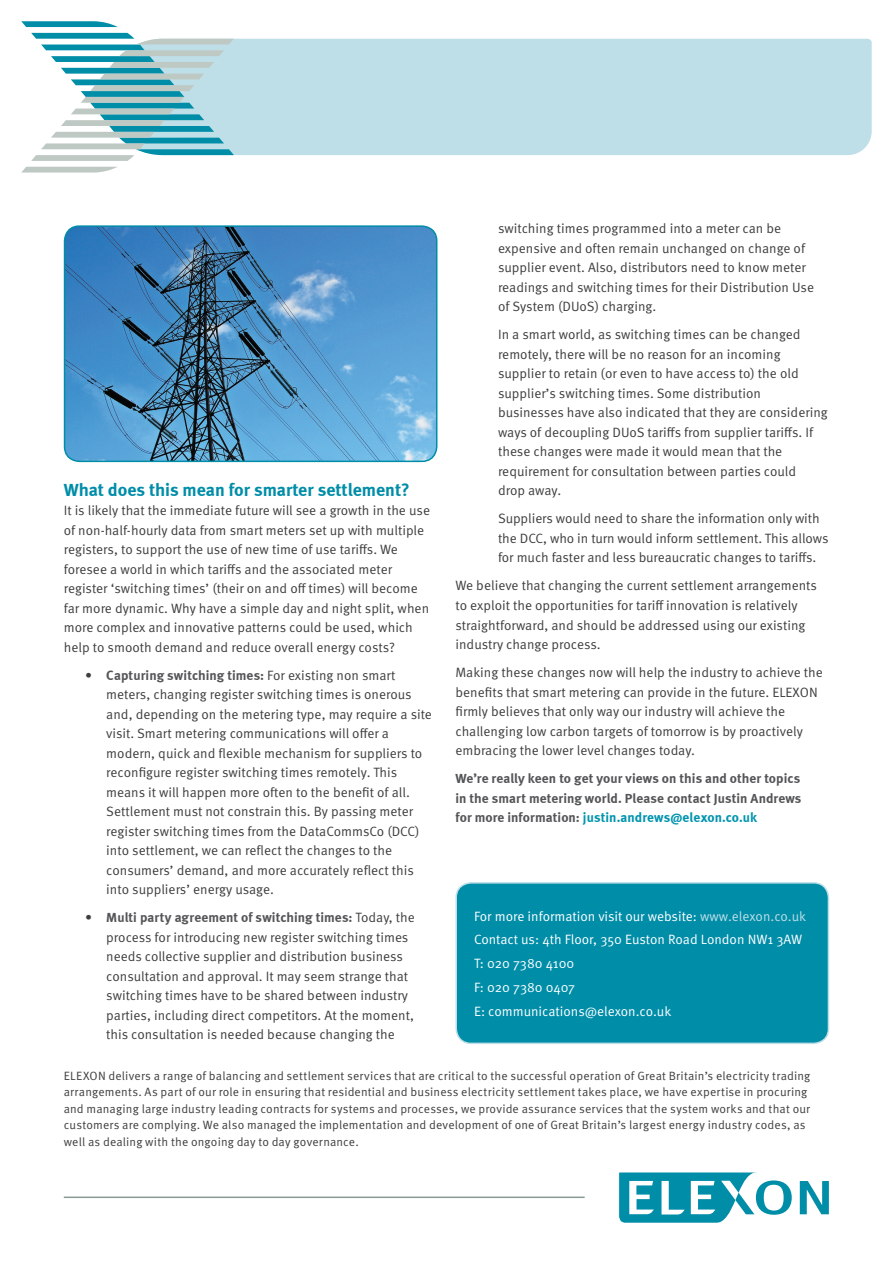
<style>
.page{position:relative;width:893px;height:1263px;background:#fff}
.page>*{position:absolute;margin:0;border:0;box-sizing:border-box;transform-origin:0 0}
.Body_copy{font:18px "Meta Bold LF";color:#008da8}
.Bullets{font:13.5px/19.5px "Meta OT";color:#3e3e3f}
.Body_copy-2{font:13.5px/19.5px "Meta OT";color:#3e3e3f}
.Additional_Bullets_p{font:13.5px/19.5px "Meta OT";letter-spacing:-.005em;color:#3e3e3f}
.Contact_details{font:13.5px "Meta OT";color:#fff}
.Body_copy-3{font:13.5px/19.5px "Meta Bold LF";letter-spacing:.005em;color:#545557;text-align:justify}
.Section_heading{font:12px/16.5px "Meta OT";letter-spacing:.01em;color:#3e3e3f}
.s1{font-family:"Meta Bold LF";color:#545557}
.s2{color:#0094af}
.s3{color:#bfdfe8}
</style>
<div class="page">
<div style="left:234px;top:39px;width:638px;height:116px;background:#bfdfe8"></div>
<svg style="left:21px;top:21px;width:97px;height:6px"></svg>
<svg style="left:21px;top:167px;width:96px;height:6px"></svg>
<svg style="left:31px;top:33px;width:203px;height:128px"></svg>
<svg style="left:618px;top:1172px;width:211px;height:50px"></svg>
<img style="left:65px;top:227px;width:372px;height:234px">
<div style="left:64px;top:225px;width:373px;height:237px;border:2px solid #008da8;border-radius:15px"></div>
<hr style="left:64px;top:1196px;width:521px;height:2px;background:#8b9b92">
<div style="left:456px;top:883px;width:372px;height:160px;background:#008da8;border-radius:15px"></div>
<div style="left:455px;top:882px;width:374px;height:162px;border:2px solid #bfdfe8;border-radius:15px"></div>
<p class="Body_copy" style="left:64px;top:479px;width:347px">What does this mean for smarter settlement?</p>
<p class="Body_copy-2" style="left:64px;top:501px;width:368px">It is likely that the immediate future will see a growth in the use of non-half-hourly data from smart meters set up with multiple registers, to support the use of new time of use tariffs. We foresee a world in which tariffs and the associated meter register ‘switching times’ (their on and off times) will become far more dynamic. Why have a simple day and night split, when more complex and innovative patterns could be used, which help to smooth demand and reduce overall energy costs?</p>
<p class="Bullets" style="left:106px;top:666px;width:327px;text-indent:-21px">• <span class="s1">Capturing switching times:</span> For existing non smart meters, changing register switching times is onerous and, depending on the metering type, may require a site visit. Smart metering communications will offer a modern, quick and flexible mechanism for suppliers to reconfigure register switching times remotely. This means it will happen more often to the benefit of all.<br>Settlement must not constrain this. By passing meter register switching times from the DataCommsCo (DCC) into settlement, we can reflect the changes to the consumers’ demand, and more accurately reflect this into suppliers’ energy usage.</p>
<p class="Bullets" style="left:106px;top:908px;width:310px;text-indent:-21px">• <span class="s1">Multi party agreement of switching times:</span> Today, the process for introducing new register switching times needs collective supplier and distribution business consultation and approval. It may seem strange that switching times have to be shared between industry parties, including direct competitors. At the moment, this consultation is needed because changing the</p>
<p class="Bullets" style="left:498px;top:219px;width:318px">switching times programmed into a meter can be expensive and often remain unchanged on change of supplier event. Also, distributors need to know meter readings and switching times for their Distribution Use of System (DUoS) charging.</p>
<p class="Additional_Bullets_p" style="left:498px;top:325px;width:331px">In a smart world, as switching times can be changed remotely, there will be no reason for an incoming supplier to retain (or even to have access to) the old supplier’s switching times. Some distribution businesses have also indicated that they are considering ways of decoupling DUoS tariffs from supplier tariffs. If these changes were made it would mean that the requirement for consultation between parties could<br>drop away.</p>
<p class="Additional_Bullets_p" style="left:498px;top:509px;width:332px">Suppliers would need to share the information only with the DCC, who in turn would inform settlement. This allows for much faster and less bureaucratic changes to tariffs.</p>
<p class="Body_copy-2" style="left:455px;top:576px;width:363px">We believe that changing the current settlement arrangements to exploit the opportunities for tariff innovation is relatively straightforward, and should be addressed using our existing industry change process.</p>
<p class="Body_copy-2" style="left:455px;top:663px;width:369px">Making these changes now will help the industry to achieve the benefits that smart metering can provide in the future. ELEXON firmly believes that only way our industry will achieve the challenging low carbon targets of tomorrow is by proactively embracing the lower level changes today.</p>
<p class="Body_copy-3" style="left:455px;top:768px;width:347px">We’re really keen to get your views on this and other topics in the smart metering world. Please contact Justin Andrews for more information: <span class="s2">justin.andrews@elexon.co.uk</span></p>
<p class="Contact_details" style="left:474px;top:908px;width:334px">For more information visit our website: <span class="s3">www.elexon.co.uk</span></p>
<p class="Contact_details" style="left:474px;top:932px;width:330px">Contact us: 4th Floor, 350 Euston Road London NW1 3AW</p>
<p class="Contact_details" style="left:474px;top:956px;width:102px">T: 020 7380 4100</p>
<p class="Contact_details" style="left:474px;top:979px;width:103px">F: 020 7380 0407</p>
<p class="Contact_details" style="left:474px;top:1003px;width:199px">E: communications@elexon.co.uk</p>
<p class="Section_heading" style="left:64px;top:1068px;width:748px">ELEXON delivers a range of balancing and settlement services that are critical to the successful operation of Great Britain’s electricity trading arrangements. As part of our role in ensuring that residential and business electricity settlement takes place, we have expertise in procuring and managing large industry leading contracts for systems and processes, we provide assurance services that the system works and that our customers are complying. We also managed the implementation and development of one of Great Britain’s largest energy industry codes, as well as dealing with the ongoing day to day governance.</p>
</div>
